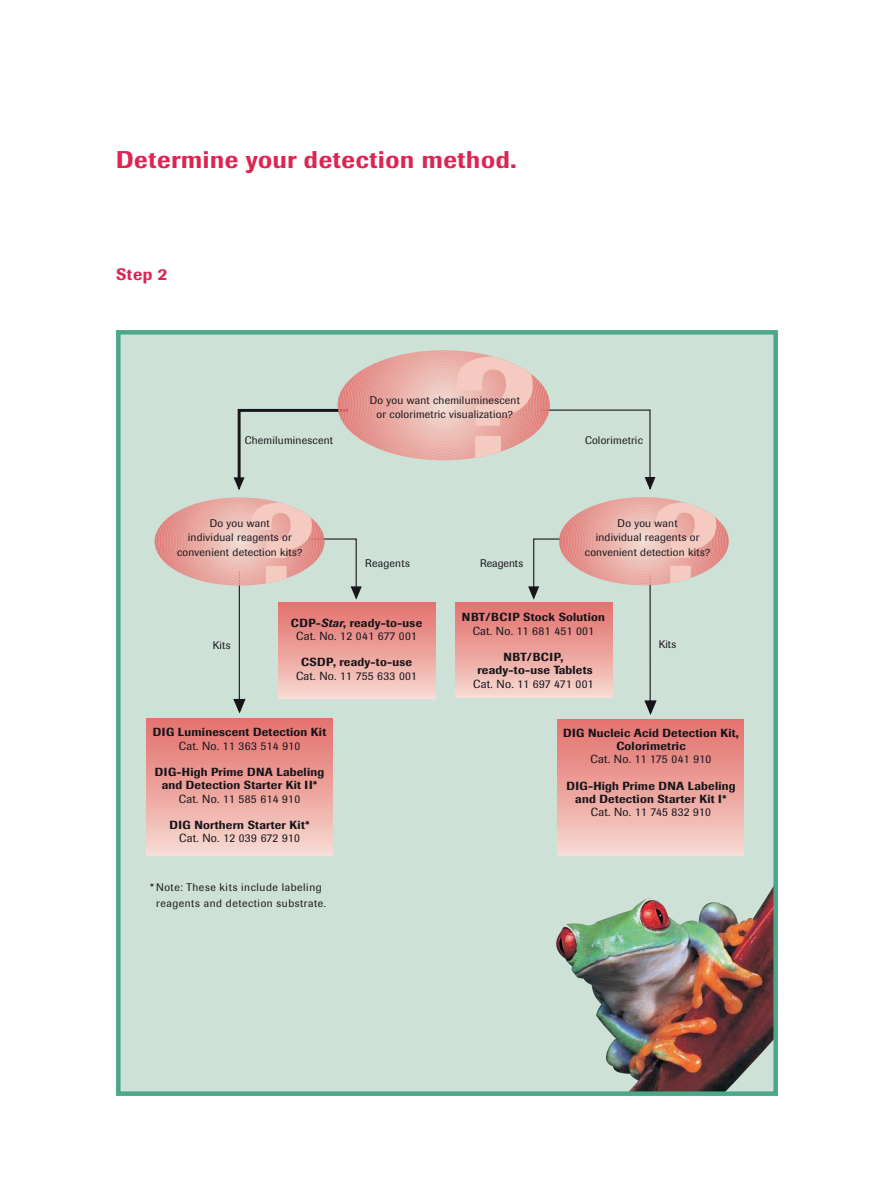
<style>
.page{position:relative;width:894px;height:1192px;background:#fff}
.page>*{position:absolute;margin:0;border:0;box-sizing:border-box;transform-origin:0 0}
.t1{font:500 24px "Imago";letter-spacing:.03em;color:#dc2553}
.t2{font:500 16.5px "Imago";color:#dc2553}
.t3{font:500 11.7px/13.4px "Imago";letter-spacing:.02em;color:#17141a;text-align:center}
.t4{font:11.7px/13.4px "Imago";letter-spacing:.02em;color:#17141a;text-align:center}
.t5{font:10.95px/14.5px "Imago";letter-spacing:.02em;color:#17141a;text-align:center}
.t6{font:10.95px "Imago";color:#17141a}
.t7{font:10.8px/15.9px "Imago";letter-spacing:.05em;color:#17141a;text-align:center}
.s1{font-weight:500}
.s2{font-weight:500;font-style:italic}
</style>
<div class="page">
<svg style="left:116px;top:330px;width:662px;height:766px;background:#ccc9bf"></svg>
<h1 class="t1" style="left:116px;top:151px;width:401px">Determine your detection method.</h1>
<h2 class="t2" style="left:116px;top:268px;width:53px">Step 2</h2>
<p class="t5" style="left:369px;top:394px;width:151px">Do you want chemiluminescent or colorimetric visualization?</p>
<p class="t5" style="left:244px;top:434px;width:90px">Chemiluminescent</p>
<p class="t5" style="left:584px;top:434px;width:59px">Colorimetric</p>
<p class="t5" style="left:177px;top:517px;width:127px">Do you want<br>individual reagents or convenient detection kits?</p>
<p class="t5" style="left:365px;top:557px;width:46px">Reagents</p>
<p class="t6" style="left:480px;top:559px;width:44px">Reagents</p>
<p class="t5" style="left:584px;top:517px;width:127px">Do you want<br>individual reagents or convenient detection kits?</p>
<p class="t5" style="left:212px;top:638px;width:19px">Kits</p>
<p class="t4" style="left:291px;top:617px;width:133px"><span class="s1">CDP-</span><span class="s2">Star</span><span class="s1">, ready-to-use<br></span>Cat. No. 12 041 677 001</p>
<p class="t3" style="left:301px;top:656px;width:112px">CSDP, ready-to-use</p>
<p class="t4" style="left:296px;top:669px;width:122px">Cat. No. 11 755 633 001</p>
<p class="t3" style="left:461px;top:611px;width:144px">NBT/BCIP Stock Solution</p>
<p class="t4" style="left:472px;top:625px;width:123px">Cat. No. 11 681 451 001</p>
<p class="t3" style="left:477px;top:651px;width:116px">NBT/BCIP, ready-to-use Tablets</p>
<p class="t4" style="left:473px;top:678px;width:122px">Cat. No. 11 697 471 001</p>
<p class="t5" style="left:658px;top:638px;width:19px">Kits</p>
<p class="t3" style="left:153px;top:726px;width:175px">DIG Luminescent Detection Kit</p>
<p class="t4" style="left:179px;top:740px;width:123px">Cat. No. 11 363 514 910</p>
<p class="t3" style="left:155px;top:766px;width:171px">DIG-High Prime DNA Labeling and Detection Starter Kit II*</p>
<p class="t4" style="left:179px;top:793px;width:123px">Cat. No. 11 585 614 910</p>
<p class="t3" style="left:169px;top:819px;width:142px">DIG Northern Starter Kit*</p>
<p class="t4" style="left:179px;top:832px;width:122px">Cat. No. 12 039 672 910</p>
<p class="t7" style="left:150px;top:880px;width:177px">* Note: These kits include labeling reagents and detection substrate.</p>
<p class="t3" style="left:563px;top:726px;width:177px">DIG Nucleic Acid Detection Kit,<br>Colorimetric</p>
<p class="t4" style="left:590px;top:753px;width:122px">Cat. No. 11 175 041 910</p>
<p class="t3" style="left:566px;top:779px;width:171px">DIG-High Prime DNA Labeling and Detection Starter Kit I*</p>
<p class="t4" style="left:590px;top:806px;width:122px">Cat. No. 11 745 832 910</p>
</div>
